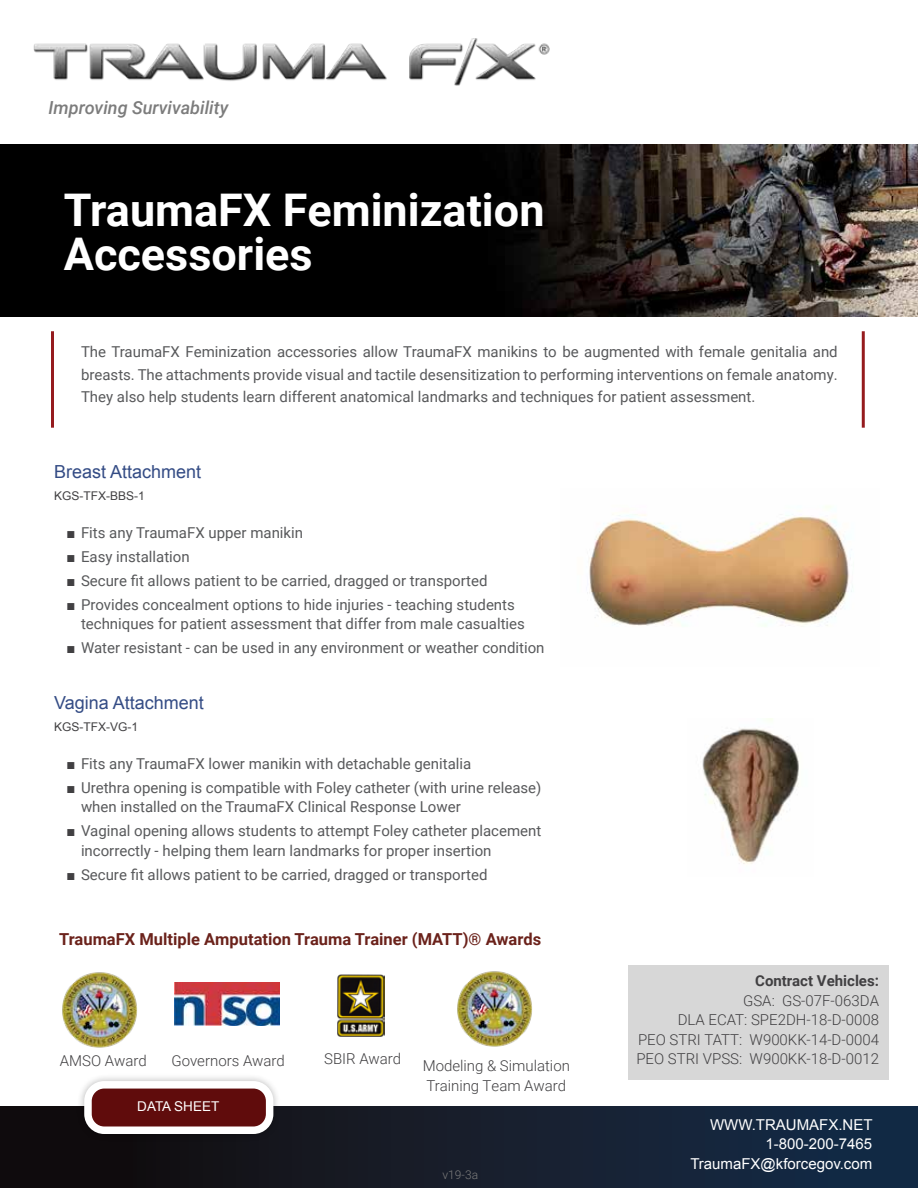
<style>
.page{position:relative;width:918px;height:1188px;background:#fff}
.page>*{position:absolute;margin:0;border:0;box-sizing:border-box;transform-origin:0 0}
.t1{font:700 45px/43.5px "Roboto";color:#fff}
.t2{font:18px "Arial";color:#344c85}
.t3{font:italic 500 18px "Roboto";color:#7c7c7c}
.t4{font:700 16.5px "Roboto";color:#6b221b}
.t5{font:15px/19.5px "Roboto";color:#58595b}
.t6{font:300 15px/19.5px "Roboto";color:#414042}
.t7{font:15px/19.5px "Arial";color:#fff;text-align:right}
.t8{font:700 15px "Roboto";color:#414042}
.t9{font:13.5px "Arial";color:#fff}
.t10{font:12px "Arial";color:#414042}
.t11{font:300 12px "Roboto";color:#7c7c7c}
.s1{font-family:"Arial Narrow";color:#414042}
</style>
<div class="page">
<div style="left:0;top:1107px;width:918px;height:81px;background:linear-gradient(to right,#120a09,#162d4a)"></div>
<div style="left:76px;top:1073px;width:206px;height:69px;background:#000;opacity:.3"></div>
<div style="left:88px;top:1085px;width:182px;height:45px;background:#600c0c;border-radius:16px"></div>
<div style="left:84px;top:1081px;width:189px;height:53px;border:8px solid #fff;border-radius:16px"></div>
<img style="left:33px;top:39px;width:517px;height:47px">
<img style="left:0;top:145px;width:918px;height:172px">
<hr style="left:51px;top:331px;width:3px;height:97px;background:#951b1e">
<hr style="left:862px;top:331px;width:3px;height:97px;background:#951b1e">
<img style="left:175px;top:983px;width:105px;height:43px">
<img style="left:338px;top:975px;width:46px;height:61px">
<img style="left:457px;top:971px;width:75px;height:76px">
<img style="left:62px;top:972px;width:75px;height:76px">
<div style="left:628px;top:965px;width:260px;height:115px;background:#d7d7d7"></div>
<img style="left:702px;top:718px;width:97px;height:146px">
<img style="left:587px;top:506px;width:266px;height:121px">
<p class="t3" style="left:49px;top:95px;width:181px">Improving Survivability</p>
<h1 class="t1" style="left:64px;top:187px;width:482px">TraumaFX Feminization<br>Accessories</h1>
<p class="t5" style="left:81px;top:340px;width:758px;line-height:22.5px;text-align:justify">The TraumaFX Feminization accessories allow TraumaFX manikins to be augmented with female genitalia and breasts. The attachments provide visual and tactile desensitization to performing interventions on female anatomy.<br>They also help students learn different anatomical landmarks and techniques for patient assessment.</p>
<p class="t2" style="left:54px;top:459px;width:149px">Breast Attachment</p>
<p class="t10" style="left:54px;top:488px;width:92px">KGS-TFX-BBS-1</p>
<p class="t5" style="left:68px;top:522px;width:237px"><span class="s1">■</span> Fits any TraumaFX upper manikin</p>
<p class="t5" style="left:68px;top:546px;width:124px"><span class="s1">■</span> Easy installation</p>
<p class="t5" style="left:68px;top:570px;width:422px"><span class="s1">■</span> Secure fit allows patient to be carried, dragged or transported</p>
<p class="t5" style="left:81px;top:594px;width:445px;text-indent:-14px"><span class="s1">■</span> Provides concealment options to hide injuries - teaching students techniques for patient assessment that differ from male casualties</p>
<p class="t5" style="left:68px;top:637px;width:479px"><span class="s1">■</span> Water resistant - can be used in any environment or weather condition</p>
<p class="t2" style="left:54px;top:690px;width:151px">Vagina Attachment</p>
<p class="t10" style="left:54px;top:719px;width:86px">KGS-TFX-VG-1</p>
<p class="t5" style="left:68px;top:753px;width:405px"><span class="s1">■</span> Fits any TraumaFX lower manikin with detachable genitalia</p>
<p class="t5" style="left:81px;top:777px;width:462px;text-indent:-14px"><span class="s1">■</span> Urethra opening is compatible with Foley catheter (with urine release) when installed on the TraumaFX Clinical Response Lower</p>
<p class="t5" style="left:81px;top:820px;width:462px;text-indent:-14px"><span class="s1">■</span> Vaginal opening allows students to attempt Foley catheter placement incorrectly - helping them learn landmarks for proper insertion</p>
<p class="t5" style="left:68px;top:864px;width:422px"><span class="s1">■</span> Secure fit allows patient to be carried, dragged or transported</p>
<p class="t4" style="left:59px;top:927px;width:484px">TraumaFX Multiple Amputation Trauma Trainer (MATT)® Awards</p>
<p class="t6" style="left:60px;top:1051px;width:88px">AMSO Award</p>
<p class="t6" style="left:172px;top:1050px;width:115px">Governors Award</p>
<p class="t6" style="left:324px;top:1049px;width:79px">SBIR Award</p>
<p class="t9" style="left:137px;top:1098px;width:84px">DATA SHEET</p>
<p class="t6" style="left:423px;top:1056px;width:149px">Modeling &amp; Simulation<br>Training Team Award</p>
<p class="t11" style="left:443px;top:1166px;width:37px">v19-3a</p>
<p class="t8" style="left:755px;top:970px;width:125px">Contract Vehicles:</p>
<p class="t6" style="left:636px;top:990px;width:244px;text-align:right">GSA: GS-07F-063DA<br>DLA ECAT: SPE2DH-18-D-0008<br>PEO STRI TATT: W900KK-14-D-0004<br>PEO STRI VPSS: W900KK-18-D-0012</p>
<p class="t7" style="left:690px;top:1115px;width:184px">WWW.TRAUMAFX.NET<br>1-800-200-7465<br>TraumaFX@kforcegov.com</p>
</div>
